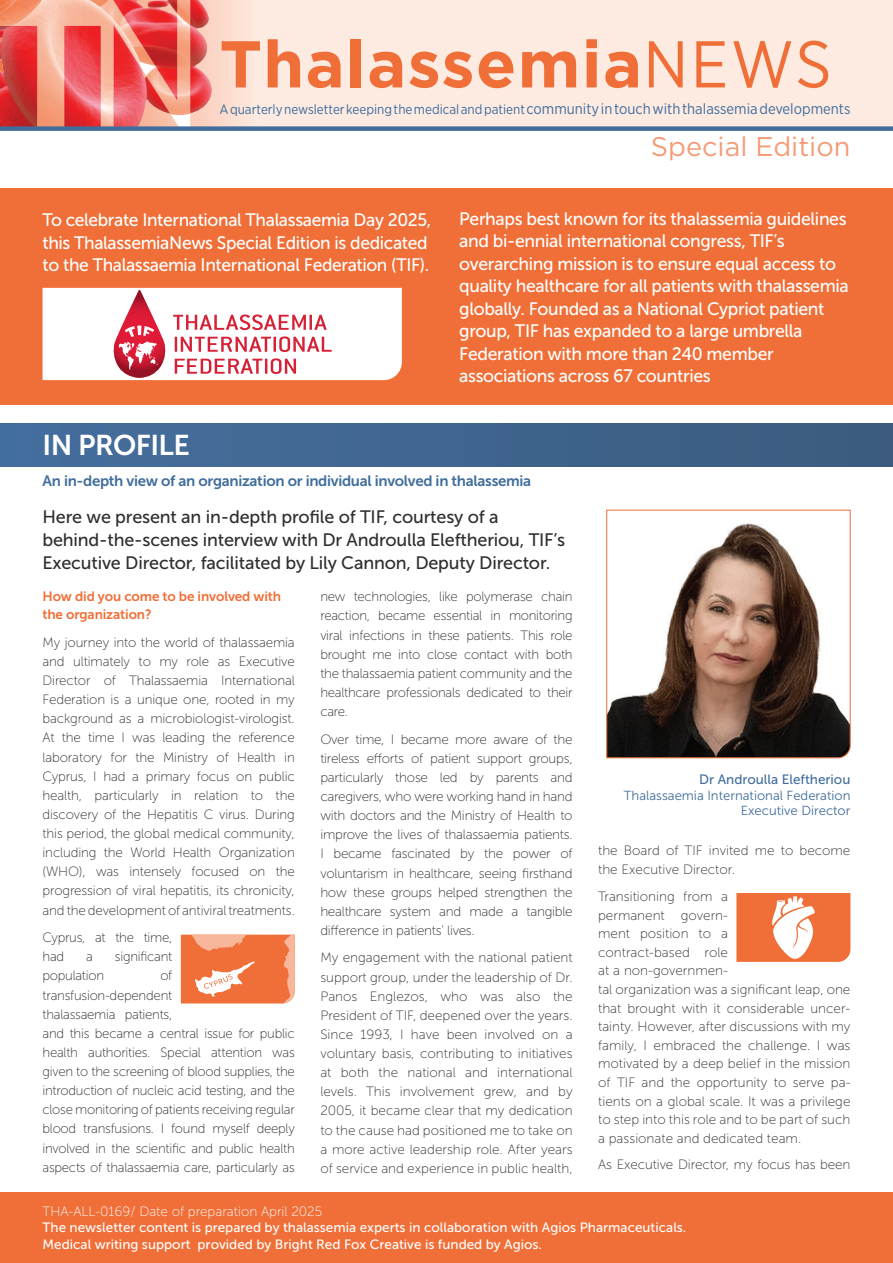
<style>
.page{position:relative;width:893px;height:1263px;background:#fff}
.page>*{position:absolute;margin:0;border:0;box-sizing:border-box;transform-origin:0 0}
.t1{font:700 66px "Gotham";letter-spacing:.02em;color:#f06f38}
.t2{font:28.5px "Museo Sans 700";letter-spacing:-.02em;color:#fff}
.t3{font:27px "Gotham";color:#f59b76}
.t4{font:18px/22.5px "Museo Sans 500";letter-spacing:-.02em;color:#fff}
.t5{font:18px/23px "Museo Sans 500";letter-spacing:-.01em;color:#302f2f}
.t6{font:15px "Museo Sans 700";letter-spacing:-.02em;color:#416e9d}
.t7{font:13.5px/19px "Museo Sans 100";letter-spacing:-.01em;color:#302f2f;text-align:justify}
.t8{font:13.5px/16.2px "Museo Sans 500";color:#fff}
.t9{font:13.5px "Gotham Narrow";color:#416e9d}
.t10{font:13.5px/18.5px "Museo Sans 700";letter-spacing:-.01em;color:#f06f38}
.t11{font:13.5px "Museo Sans 100";color:#fff}
.t12{font:13.5px "Museo Sans 500";color:#416e9d}
.t13{font:13.2px/15.8px "Museo Sans 300";color:#416e9d;text-align:right}
.s1{font-family:"Gotham Narrow";font-weight:400}
.s2{font-size:15px}
</style>
<div class="page">
<div style="left:0;top:1192px;width:893px;height:71px;background:#f06f38"></div>
<div style="left:0;top:188px;width:893px;height:217px;background:#f06f38"></div>
<div style="left:0;top:0;width:893px;height:129px;background:#fdebe2"></div>
<img style="left:190px;top:0;width:22px;height:126px">
<img style="left:0;top:0;width:190px;height:126px">
<div style="left:0;top:423px;width:893px;height:43px;background:linear-gradient(to right,#446f9e,#3c5b7f)"></div>
<div style="left:0;top:126px;width:893px;height:5px;background:#416e9d"></div>
<svg style="left:181px;top:935px;width:114px;height:68px;background:#f28658"></svg>
<svg style="left:736px;top:893px;width:114px;height:69px"></svg>
<svg style="left:43px;top:288px;width:359px;height:92px;background:#f7dcdf"></svg>
<svg style="left:606px;top:510px;width:245px;height:248px"></svg>
<h1 class="t1" style="left:219px;top:20px;width:614px">Thalassemia<span class="s1">NEWS</span></h1>
<p class="t9" style="left:219px;top:101px;width:632px">A quarterly newsletter keeping the medical and patient <span class="s2">community in touch with thalassemia developments</span></p>
<h3 class="t3" style="left:651px;top:131px;width:201px">Special Edition</h3>
<h3 class="t4" style="left:43px;top:209px;width:390px">To celebrate International Thalassaemia Day 2025, this ThalassemiaNews Special Edition is dedicated to the Thalassaemia International Federation (TIF).</h3>
<p class="t4" style="left:459px;top:207px;width:391px">Perhaps best known for its thalassemia guidelines and bi-ennial international congress, TIF’s overarching mission is to ensure equal access to quality healthcare for all patients with thalassemia globally. Founded as a National Cypriot patient group, TIF has expanded to a large umbrella Federation with more than 240 member associations across 67 countries</p>
<h2 class="t2" style="left:43px;top:430px;width:149px">IN PROFILE</h2>
<p class="t6" style="left:43px;top:472px;width:490px">An in-depth view of an organization or individual involved in thalassemia</p>
<h3 class="t5" style="left:43px;top:506px;width:524px">Here we present an in-depth profile of TIF, courtesy of a behind-the-scenes interview with Dr Androulla Eleftheriou, TIF’s<br>Executive Director, facilitated by Lily Cannon, Deputy Director.</h3>
<p class="t10" style="left:43px;top:587px;width:240px">How did you come to be involved with the organization?</p>
<p class="t7" style="left:43px;top:633px;width:254px">My journey into the world of thalassaemia and ultimately to my role as Executive Director of Thalassaemia International Federation is a unique one, rooted in my background as a microbiologist-virologist.<br>At the time I was leading the reference laboratory for the Ministry of Health in Cyprus, I had a primary focus on public health, particularly in relation to the discovery of the Hepatitis C virus. During this period, the global medical community, including the World Health Organization (WHO), was intensely focused on the progression of viral hepatitis, its chronicity, and the development of antiviral treatments.</p>
<p class="t7" style="left:43px;top:928px;width:131px">Cyprus, at the time, had</p>
<p class="t7" style="left:320px;top:587px;width:254px">new technologies, like polymerase chain reaction, became essential in monitoring viral infections in these patients. This role brought me into close contact with both the thalassaemia patient community and the healthcare professionals dedicated to their care.</p>
<p class="t7" style="left:320px;top:730px;width:254px">Over time, I became more aware of the tireless efforts of patient support groups, particularly those led by parents and caregivers, who were working hand in hand with doctors and the Ministry of Health to improve the lives of thalassaemia patients.<br>I became fascinated by the power of voluntarism in healthcare, seeing firsthand how these groups helped strengthen the healthcare system and made a tangible difference in patients' lives.</p>
<p class="t7" style="left:320px;top:948px;width:254px">My engagement with the national patient support group, under the leadership of Dr.<br>Panos Englezos, who was also the President of TIF, deepened over the years.<br>Since 1993, I have been involved on a voluntary basis, contributing to initiatives at both the national and international levels. This involvement grew, and by 2005, it became clear that my dedication to the cause had positioned me to take on a more active leadership role. After years of service and experience in public health,</p>
<p class="t7" style="left:86px;top:947px;width:8px">a</p>
<p class="t7" style="left:115px;top:947px;width:59px">significant</p>
<p class="t7" style="left:43px;top:966px;width:63px">population</p>
<p class="t7" style="left:43px;top:966px;width:254px;text-align:left;text-indent:118px">of transfusion-dependent<br>thalassaemia patients,<br>and this became a central issue for public health authorities. Special attention was given to the screening of blood supplies, the introduction of nucleic acid testing, and the close monitoring of patients receiving regular blood transfusions. I found myself deeply involved in the scientific and public health aspects of thalassaemia care, particularly as</p>
<p class="t12" style="left:699px;top:772px;width:153px">Dr Androulla Eleftheriou</p>
<p class="t13" style="left:624px;top:787px;width:228px">Thalassaemia International Federation<br>Executive Director</p>
<p class="t7" style="left:598px;top:841px;width:254px;line-height:18.6px">the Board of TIF invited me to become the Executive Director.</p>
<p class="t7" style="left:598px;top:887px;width:254px;line-height:18.6px;text-align:left">Transitioning from a<br>permanent govern-<br>ment position to a<br>contract-based role<br>at a non-governmen-<br>tal organization was a significant leap, one that brought with it considerable uncer&shy;tainty. However, after discussions with my family, I embraced the challenge. I was motivated by a deep belief in the mission of TIF and the opportunity to serve pa&shy;tients on a global scale. It was a privilege to step into this role and to be part of such a passionate and dedicated team.</p>
<p class="t7" style="left:598px;top:1155px;width:254px">As Executive Director, my focus has been</p>
<p class="t11" style="left:43px;top:1204px;width:281px">THA-ALL-0169/ Date of preparation April 2025</p>
<p class="t8" style="left:43px;top:1220px;width:645px">The newsletter content is prepared by thalassemia experts in collaboration with Agios Pharmaceuticals.<br>Medical writing support provided by Bright Red Fox Creative is funded by Agios.</p>
</div>
